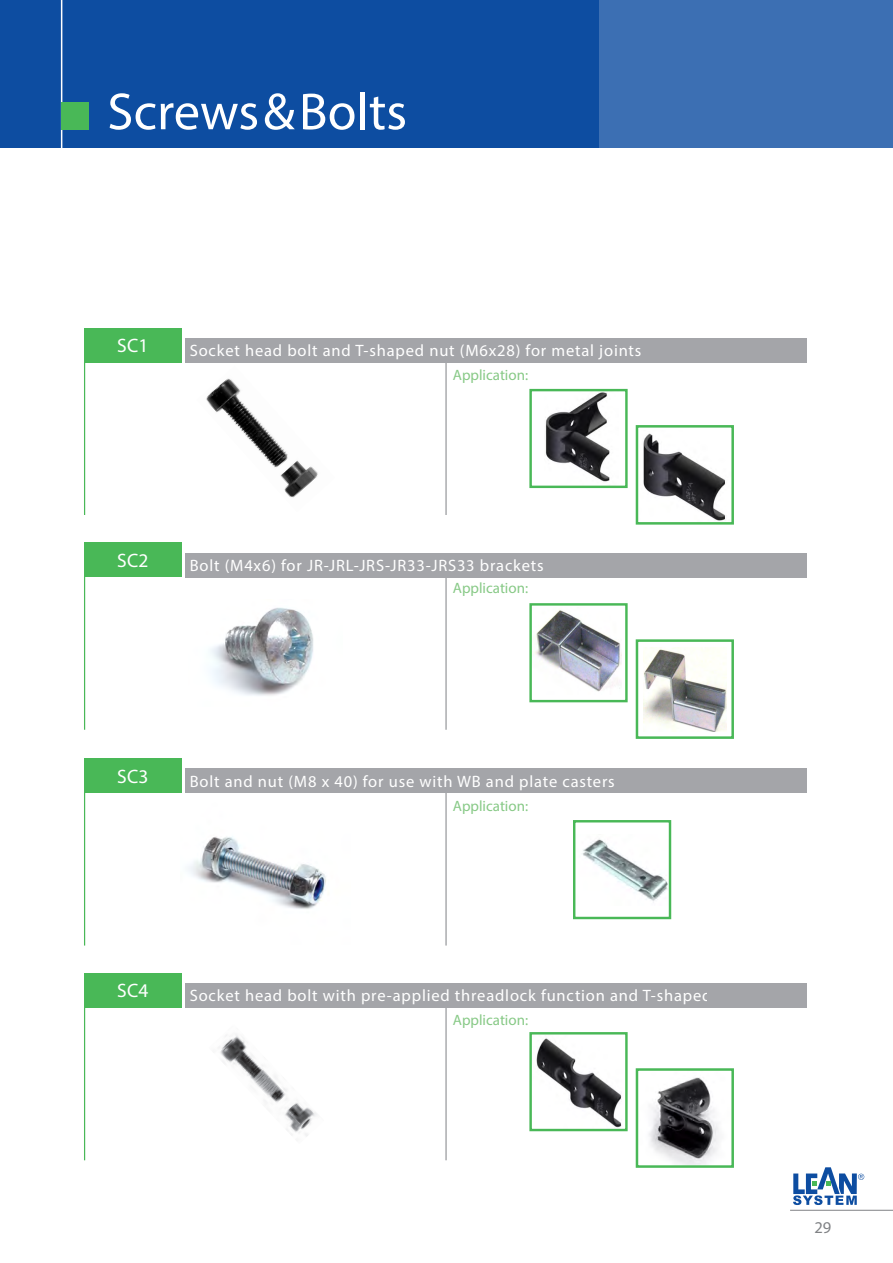
<style>
.page{position:relative;width:893px;height:1263px;background:#fff}
.page>*{position:absolute;margin:0;border:0;box-sizing:border-box;transform-origin:0 0}
.t1{font:52.5px "Myriad Pro";color:#fff}
.t2{font:19.5px "Myriad Pro";letter-spacing:.01em;color:#fff}
.t3{font:16.5px "Myriad Pro";letter-spacing:.05em;color:#fff}
.t4{font:16.5px "Myriad Pro";color:#808285}
.t5{font:15px "Myriad Pro";color:#87c986}
</style>
<div class="page">
<hr style="left:790px;top:1210px;width:103px;height:1px;background:#808285">
<svg style="left:793px;top:1167px;width:71px;height:38px"></svg>
<hr style="left:84px;top:1007px;width:1px;height:153px;background:#49b857">
<hr style="left:446px;top:1007px;width:1px;height:153px;background:#808285">
<img style="left:218px;top:1034px;width:99px;height:103px">
<div style="left:84px;top:973px;width:98px;height:35px;background:#49b857"></div>
<div style="left:185px;top:984px;width:562px;height:24px;background:#a4a5a9"></div>
<div style="left:707px;top:984px;width:100px;height:24px;background:#a4a5a9"></div>
<hr style="left:84px;top:792px;width:1px;height:153px;background:#49b857">
<hr style="left:446px;top:792px;width:1px;height:153px;background:#808285">
<img style="left:188px;top:837px;width:138px;height:72px">
<div style="left:84px;top:758px;width:98px;height:35px;background:#49b857"></div>
<div style="left:185px;top:769px;width:562px;height:24px;background:#a4a5a9"></div>
<div style="left:707px;top:769px;width:100px;height:24px;background:#a4a5a9"></div>
<hr style="left:84px;top:577px;width:1px;height:153px;background:#49b857">
<hr style="left:446px;top:577px;width:1px;height:153px;background:#808285">
<img style="left:210px;top:607px;width:104px;height:89px">
<div style="left:84px;top:543px;width:98px;height:34px;background:#49b857"></div>
<div style="left:185px;top:553px;width:562px;height:24px;background:#a4a5a9"></div>
<div style="left:707px;top:553px;width:100px;height:24px;background:#a4a5a9"></div>
<hr style="left:84px;top:362px;width:1px;height:153px;background:#49b857">
<hr style="left:446px;top:362px;width:1px;height:153px;background:#808285">
<img style="left:206px;top:378px;width:112px;height:120px">
<div style="left:84px;top:328px;width:98px;height:34px;background:#49b857"></div>
<div style="left:185px;top:338px;width:562px;height:24px;background:#a4a5a9"></div>
<div style="left:707px;top:338px;width:100px;height:24px;background:#a4a5a9"></div>
<div style="left:0;top:0;width:893px;height:147px;background:#0d4da1"></div>
<hr style="left:61px;top:0;width:1px;height:206px;background:#fff">
<div style="left:62px;top:102px;width:27px;height:28px;background:#49b857"></div>
<img style="left:545px;top:392px;width:65px;height:90px">
<div style="left:529px;top:389px;width:99px;height:99px;border:2px solid #49b857"></div>
<img style="left:534px;top:609px;width:88px;height:83px">
<div style="left:529px;top:603px;width:99px;height:99px;border:2px solid #49b857"></div>
<img style="left:582px;top:839px;width:86px;height:62px">
<div style="left:573px;top:820px;width:98px;height:99px;border:2px solid #49b857"></div>
<img style="left:536px;top:1038px;width:86px;height:90px">
<div style="left:529px;top:1032px;width:99px;height:99px;border:2px solid #49b857"></div>
<img style="left:643px;top:433px;width:82px;height:88px">
<div style="left:636px;top:425px;width:98px;height:100px;border:3px solid #49b857"></div>
<img style="left:644px;top:647px;width:83px;height:85px">
<div style="left:636px;top:639px;width:98px;height:100px;border:3px solid #49b857"></div>
<img style="left:649px;top:1077px;width:70px;height:87px">
<div style="left:636px;top:1068px;width:98px;height:100px;border:3px solid #49b857"></div>
<div style="left:599px;top:0;width:294px;height:148px;background:#3c6fb3"></div>
<p class="t1" style="left:107px;top:79px;width:301px">Screws &amp; Bolts</p>
<p class="t2" style="left:117px;top:333px;width:33px">SC1</p>
<p class="t3" style="left:190px;top:340px;width:453px">Socket head bolt and T-shaped nut (M6x28) for metal joints</p>
<p class="t5" style="left:453px;top:366px;width:77px">Application:</p>
<p class="t2" style="left:117px;top:548px;width:33px">SC2</p>
<p class="t3" style="left:190px;top:555px;width:356px">Bolt (M4x6) for JR-JRL-JRS-JR33-JRS33 brackets</p>
<p class="t5" style="left:453px;top:578px;width:77px">Application:</p>
<p class="t2" style="left:117px;top:764px;width:33px">SC3</p>
<p class="t3" style="left:190px;top:771px;width:427px">Bolt and nut (M8 x 40) for use with WB and plate casters</p>
<p class="t5" style="left:453px;top:796px;width:77px">Application:</p>
<p class="t2" style="left:117px;top:979px;width:33px">SC4</p>
<p class="t3" style="left:190px;top:986px;width:554px">Socket head bolt with pre-applied threadlock function and T-shaped nut</p>
<p class="t5" style="left:453px;top:1010px;width:77px">Application:</p>
<p class="t4" style="left:814px;top:1217px;width:18px">29</p>
</div>
